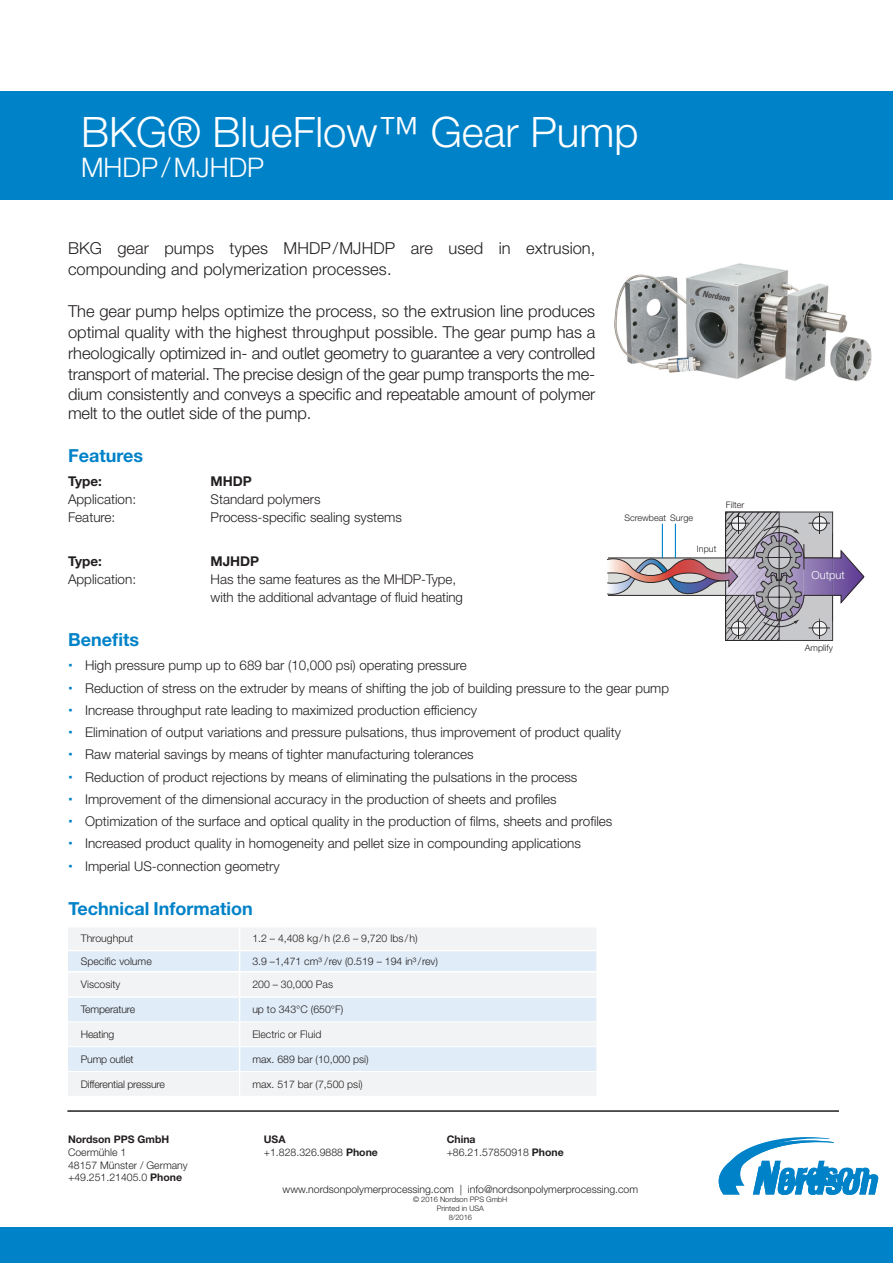
<style>
.page{position:relative;width:893px;height:1263px;background:#fff}
.page>*{position:absolute;margin:0;border:0;box-sizing:border-box;transform-origin:0 0}
.t1{font:300 42px "Helvetica Neue LT Std";color:#fff}
.t2{font:300 27px "Helvetica Neue LT Std";color:#fff}
.Überschrift_4_-_12pt{font:700 18px "Helvetica Neue LT Std";color:#0082c8}
.Überschrift_3_-_14pt{font:700 18px "Helvetica Neue LT Std";color:#0082c8}
.Body_DE_-_11pt___mit{font:300 16.5px/21px "Helvetica Neue LT Std";letter-spacing:-.01em;color:#231f20}
.Body_DE_-_11pt___mit-2{font:300 13.5px/18px "Helvetica Neue LT Std";color:#231f20}
.Body_DE_-_11pt___mit-3{font:700 13.5px "Helvetica Neue LT Std";color:#231f20}
.t3{font:300 11.1px "Helvetica Neue LT Std";color:#fff}
.Body_DE_-_11pt___mit-4{font:300 10.5px/12.6px "Helvetica Neue LT Std";color:#231f20}
.Body_DE_-_11pt___mit-5{font:300 10.5px "Helvetica Neue LT Std";letter-spacing:-.02em;color:#231f20}
.t4{font:700 10.5px "Helvetica Neue LT Std";color:#231f20}
.t5{font:300 9px "Helvetica Neue LT Std";color:#231f20}
.t6{font:300 7.5px/9px "Helvetica Neue LT Std";color:#231f20;text-align:center}
.s1{font-weight:700}
</style>
<div class="page">
<div style="left:0;top:1227px;width:893px;height:36px;background:#0082c8"></div>
<hr style="left:68px;top:1111px;width:771px;height:1px;background:#231f20">
<svg style="left:607px;top:511px;width:258px;height:130px"></svg>
<hr style="left:662px;top:524px;width:1px;height:34px;background:#0082c8">
<hr style="left:675px;top:524px;width:1px;height:34px;background:#0082c8">
<div style="left:0;top:91px;width:893px;height:108px;background:#0082c8"></div>
<svg style="left:719px;top:1137px;width:159px;height:58px"></svg>
<div style="left:68px;top:928px;width:528px;height:168px;background:#f2f3f4"></div>
<svg style="left:68px;top:951px;width:528px;height:120px;fill:#e0ecf7"></svg>
<hr style="left:68px;top:950px;width:172px;height:1px;background:#fff">
<hr style="left:240px;top:950px;width:356px;height:1px;background:#fff">
<hr style="left:68px;top:971px;width:172px;height:1px;background:#fff">
<hr style="left:240px;top:971px;width:356px;height:1px;background:#fff">
<hr style="left:68px;top:996px;width:172px;height:2px;background:#fff">
<hr style="left:240px;top:996px;width:356px;height:2px;background:#fff">
<hr style="left:68px;top:1021px;width:172px;height:1px;background:#fff">
<hr style="left:240px;top:1021px;width:356px;height:1px;background:#fff">
<hr style="left:68px;top:1046px;width:172px;height:1px;background:#fff">
<hr style="left:240px;top:1046px;width:356px;height:1px;background:#fff">
<hr style="left:68px;top:1071px;width:172px;height:1px;background:#fff">
<hr style="left:240px;top:1071px;width:356px;height:1px;background:#fff">
<svg style="left:239px;top:928px;width:1px;height:168px"></svg>
<img style="left:614px;top:263px;width:258px;height:118px">
<p class="t1" style="left:81px;top:106px;width:559px">BKG® BlueFlow™ Gear Pump</p>
<p class="t2" style="left:81px;top:151px;width:185px">MHDP/MJHDP</p>
<p class="Body_DE_-_11pt___mit" style="left:68px;top:237px;width:529px">BKG gear pumps types MHDP/MJHDP are used in extrusion, compounding and polymerization processes.</p>
<p class="Body_DE_-_11pt___mit" style="left:68px;top:300px;width:529px;text-align:justify">The gear pump helps optimize the process, so the extrusion line produces optimal quality with the highest throughput possible. The gear pump has a rheologically optimized in- and outlet geometry to guarantee a very controlled transport of material. The precise design of the gear pump transports the me-</p>
<p class="Body_DE_-_11pt___mit" style="left:68px;top:384px;width:529px;line-height:19.5px">dium consistently and conveys a specific and repeatable amount of polymer melt to the outlet side of the pump.</p>
<p class="Überschrift_3_-_14pt" style="left:68px;top:444px;width:77px">Features</p>
<p class="Body_DE_-_11pt___mit-3" style="left:68px;top:473px;width:35px">Type:</p>
<p class="Body_DE_-_11pt___mit-3" style="left:211px;top:473px;width:43px">MHDP</p>
<p class="Body_DE_-_11pt___mit-2" style="left:68px;top:490px;width:70px">Application:</p>
<p class="Body_DE_-_11pt___mit-2" style="left:211px;top:490px;width:112px">Standard polymers</p>
<p class="Body_DE_-_11pt___mit-2" style="left:68px;top:508px;width:49px">Feature:</p>
<p class="Body_DE_-_11pt___mit-2" style="left:211px;top:508px;width:193px">Process-specific sealing systems</p>
<p class="Body_DE_-_11pt___mit-3" style="left:68px;top:553px;width:35px">Type:</p>
<p class="Body_DE_-_11pt___mit-3" style="left:211px;top:553px;width:50px">MJHDP</p>
<p class="Body_DE_-_11pt___mit-2" style="left:68px;top:570px;width:70px">Application:</p>
<p class="Body_DE_-_11pt___mit-2" style="left:211px;top:570px;width:254px">Has the same features as the MHDP-Type, with the additional advantage of fluid heating</p>
<p class="Überschrift_3_-_14pt" style="left:68px;top:628px;width:73px">Benefits</p>
<p class="Body_DE_-_11pt___mit-2" style="left:85px;top:656px;width:383px">High pressure pump up to 689 bar (10,000 psi) operating pressure</p>
<p class="Body_DE_-_11pt___mit-2" style="left:85px;top:678px;width:585px">Reduction of stress on the extruder by means of shifting the job of building pressure to the gear pump</p>
<p class="Body_DE_-_11pt___mit-2" style="left:85px;top:701px;width:393px">Increase throughput rate leading to maximized production efficiency</p>
<p class="Body_DE_-_11pt___mit-2" style="left:85px;top:723px;width:537px">Elimination of output variations and pressure pulsations, thus improvement of product quality</p>
<p class="Body_DE_-_11pt___mit-2" style="left:85px;top:745px;width:390px">Raw material savings by means of tighter manufacturing tolerances</p>
<p class="Body_DE_-_11pt___mit-2" style="left:85px;top:767px;width:494px">Reduction of product rejections by means of eliminating the pulsations in the process</p>
<p class="Body_DE_-_11pt___mit-2" style="left:85px;top:790px;width:473px">Improvement of the dimensional accuracy in the production of sheets and profiles</p>
<p class="Body_DE_-_11pt___mit-2" style="left:85px;top:812px;width:529px">Optimization of the surface and optical quality in the production of films, sheets and profiles</p>
<p class="Body_DE_-_11pt___mit-2" style="left:85px;top:834px;width:497px">Increased product quality in homogeneity and pellet size in compounding applications</p>
<p class="Body_DE_-_11pt___mit-2" style="left:85px;top:856px;width:196px">Imperial US-connection geometry</p>
<p class="t5" style="left:625px;top:513px;width:70px">Screwbeat Surge</p>
<p class="t5" style="left:697px;top:543px;width:21px">Input</p>
<p class="t5" style="left:726px;top:500px;width:20px">Filter</p>
<p class="Überschrift_4_-_12pt" style="left:68px;top:897px;width:186px">Technical Information</p>
<p class="Body_DE_-_11pt___mit-4" style="left:81px;top:932px;width:54px">Throughput</p>
<p class="Body_DE_-_11pt___mit-4" style="left:252px;top:932px;width:167px">1.2 – 4,408 kg/h (2.6 – 9,720 lbs /h)</p>
<p class="Body_DE_-_11pt___mit-4" style="left:81px;top:955px;width:72px">Specific volume</p>
<p class="Body_DE_-_11pt___mit-4" style="left:252px;top:955px;width:187px">3.9 –1,471 cm³ /rev (0.519 – 194 in³/rev)</p>
<p class="Body_DE_-_11pt___mit-4" style="left:81px;top:978px;width:41px">Viscosity</p>
<p class="Body_DE_-_11pt___mit-4" style="left:252px;top:978px;width:82px">200 – 30,000 Pas</p>
<p class="Body_DE_-_11pt___mit-5" style="left:81px;top:1003px;width:56px">Temperature</p>
<p class="Body_DE_-_11pt___mit-4" style="left:252px;top:1003px;width:92px">up to 343°C (650°F)</p>
<p class="Body_DE_-_11pt___mit-5" style="left:81px;top:1028px;width:35px">Heating</p>
<p class="Body_DE_-_11pt___mit-4" style="left:252px;top:1028px;width:71px">Electric or Fluid</p>
<p class="Body_DE_-_11pt___mit-5" style="left:81px;top:1053px;width:54px">Pump outlet</p>
<p class="Body_DE_-_11pt___mit-4" style="left:252px;top:1053px;width:118px">max. 689 bar (10,000 psi)</p>
<p class="Body_DE_-_11pt___mit-5" style="left:81px;top:1077px;width:86px">Differential pressure</p>
<p class="Body_DE_-_11pt___mit-4" style="left:252px;top:1077px;width:112px">max. 517 bar (7,500 psi)</p>
<p class="t4" style="left:68px;top:1133px;width:103px">Nordson PPS GmbH</p>
<p class="Body_DE_-_11pt___mit-4" style="left:68px;top:1146px;width:121px">Coermühle 1<br>48157 Münster / Germany +49.251.21405.0 <span class="s1">Phone</span></p>
<p class="Body_DE_-_11pt___mit-4" style="left:264px;top:1133px;width:116px"><span class="s1">USA<br></span>+1.828.326.9888 <span class="s1">Phone</span></p>
<p class="Body_DE_-_11pt___mit-4" style="left:447px;top:1133px;width:119px"><span class="s1">China<br></span>+86.21.57850918 <span class="s1">Phone</span></p>
<p class="Body_DE_-_11pt___mit-4" style="left:283px;top:1183px;width:357px">www.nordsonpolymerprocessing.com | info@nordsonpolymerprocessing.com</p>
<p class="t6" style="left:413px;top:1195px;width:96px">© 2016 Nordson PPS GmbH<br>Printed in USA<br>8/2016</p>
<p class="t3" style="left:811px;top:569px;width:35px">Output</p>
<p class="t5" style="left:805px;top:642px;width:30px">Amplify</p>
</div>
